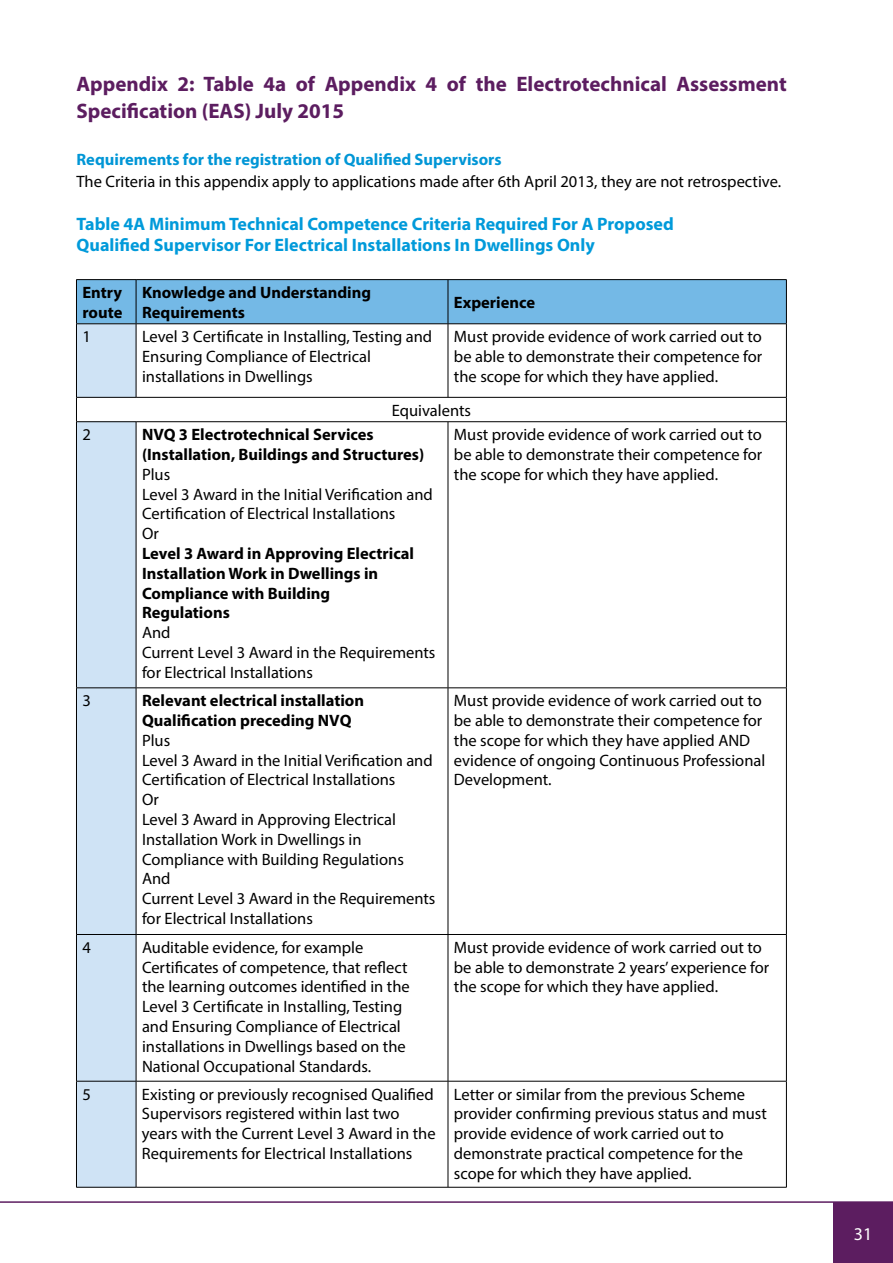
<style>
.page{position:relative;width:893px;height:1263px;background:#fff}
.page>*{position:absolute;margin:0;border:0;box-sizing:border-box;transform-origin:0 0}
.t1{font:700 21px/27px "Myriad Pro";color:#5c1d60}
.t2{font:700 18px/21.6px "Myriad Pro";color:#009ada}
.t3{font:18px "Myriad Pro";color:#fff}
.t4{font:16.5px/19.8px "Myriad Pro";color:#000}
.t5{font:700 16.5px/19.8px "Myriad Pro";color:#000}
.t6{font:700 16.5px "Myriad Pro";color:#0096d6}
</style>
<div class="page">
<div style="left:77px;top:280px;width:709px;height:43px;background:#74b9e6"></div>
<div style="left:77px;top:324px;width:59px;height:863px;background:#cfe3f5"></div>
<hr style="left:76px;top:279px;width:60px;height:1px;background:#000">
<hr style="left:76px;top:280px;width:1px;height:43px;background:#000">
<hr style="left:136px;top:279px;width:312px;height:1px;background:#000">
<hr style="left:136px;top:280px;width:1px;height:43px;background:#000">
<hr style="left:448px;top:279px;width:339px;height:1px;background:#000">
<hr style="left:448px;top:280px;width:1px;height:43px;background:#000">
<hr style="left:786px;top:280px;width:1px;height:43px;background:#000">
<hr style="left:76px;top:323px;width:60px;height:1px;background:#000">
<hr style="left:76px;top:324px;width:1px;height:73px;background:#000">
<hr style="left:136px;top:323px;width:312px;height:1px;background:#000">
<hr style="left:136px;top:324px;width:1px;height:73px;background:#000">
<hr style="left:448px;top:323px;width:339px;height:1px;background:#000">
<hr style="left:448px;top:324px;width:1px;height:73px;background:#000">
<hr style="left:786px;top:324px;width:1px;height:73px;background:#000">
<hr style="left:76px;top:397px;width:60px;height:1px;background:#000">
<svg style="left:76px;top:398px;width:1px;height:23px"></svg>
<hr style="left:136px;top:397px;width:312px;height:1px;background:#000">
<hr style="left:448px;top:397px;width:339px;height:1px;background:#000">
<svg style="left:786px;top:398px;width:1px;height:23px"></svg>
<hr style="left:76px;top:421px;width:60px;height:1px;background:#000">
<hr style="left:76px;top:422px;width:1px;height:265px;background:#000">
<hr style="left:136px;top:421px;width:312px;height:1px;background:#000">
<hr style="left:136px;top:422px;width:1px;height:265px;background:#000">
<hr style="left:448px;top:421px;width:339px;height:1px;background:#000">
<hr style="left:448px;top:422px;width:1px;height:265px;background:#000">
<hr style="left:786px;top:422px;width:1px;height:265px;background:#000">
<hr style="left:76px;top:687px;width:60px;height:1px;background:#000">
<hr style="left:76px;top:688px;width:1px;height:246px;background:#000">
<hr style="left:136px;top:687px;width:312px;height:1px;background:#000">
<hr style="left:136px;top:688px;width:1px;height:246px;background:#000">
<hr style="left:448px;top:687px;width:339px;height:1px;background:#000">
<hr style="left:448px;top:688px;width:1px;height:246px;background:#000">
<hr style="left:786px;top:688px;width:1px;height:246px;background:#000">
<hr style="left:76px;top:934px;width:60px;height:1px;background:#000">
<hr style="left:76px;top:935px;width:1px;height:146px;background:#000">
<hr style="left:136px;top:934px;width:312px;height:1px;background:#000">
<hr style="left:136px;top:935px;width:1px;height:146px;background:#000">
<hr style="left:448px;top:934px;width:339px;height:1px;background:#000">
<hr style="left:448px;top:935px;width:1px;height:146px;background:#000">
<hr style="left:786px;top:935px;width:1px;height:146px;background:#000">
<hr style="left:76px;top:1081px;width:60px;height:1px;background:#000">
<hr style="left:76px;top:1081px;width:1px;height:106px;background:#000">
<hr style="left:136px;top:1081px;width:312px;height:1px;background:#000">
<hr style="left:136px;top:1081px;width:1px;height:106px;background:#000">
<hr style="left:448px;top:1081px;width:339px;height:1px;background:#000">
<hr style="left:448px;top:1081px;width:1px;height:106px;background:#000">
<hr style="left:786px;top:1081px;width:1px;height:106px;background:#000">
<hr style="left:76px;top:1187px;width:60px;height:1px;background:#000">
<hr style="left:136px;top:1187px;width:312px;height:1px;background:#000">
<hr style="left:448px;top:1187px;width:339px;height:1px;background:#000">
<div style="left:833px;top:1202px;width:60px;height:61px;background:#5c1d60"></div>
<hr style="left:0;top:1201px;width:893px;height:2px;background:#5c1d60">
<p class="t1" style="left:77px;top:70px;width:712px">Appendix 2: Table 4a of Appendix 4 of the Electrotechnical Assessment<br>Specification (EAS) July 2015</p>
<p class="t6" style="left:77px;top:149px;width:427px">Requirements for the registration of Qualified Supervisors</p>
<p class="t4" style="left:77px;top:171px;width:706px">The Criteria in this appendix apply to applications made after 6th April 2013, they are not retrospective.</p>
<p class="t2" style="left:77px;top:212px;width:599px">Table 4A Minimum Technical Competence Criteria Required For A Proposed<br>Qualified Supervisor For Electrical Installations In Dwellings Only</p>
<p class="t5" style="left:82px;top:282px;width:41px">Entry route</p>
<p class="t5" style="left:142px;top:282px;width:231px">Knowledge and Understanding<br>Requirements</p>
<p class="t5" style="left:454px;top:292px;width:83px">Experience</p>
<p class="t4" style="left:82px;top:326px;width:10px">1</p>
<p class="t4" style="left:142px;top:326px;width:292px">Level 3 Certificate in Installing, Testing and<br>Ensuring Compliance of Electrical installations in Dwellings</p>
<p class="t4" style="left:454px;top:326px;width:310px;text-align:justify">Must provide evidence of work carried out to be able to demonstrate their competence for the scope for which they have applied.</p>
<p class="t4" style="left:392px;top:400px;width:81px">Equivalents</p>
<p class="t4" style="left:82px;top:424px;width:10px">2</p>
<p class="t5" style="left:142px;top:424px;width:284px">NVQ 3 Electrotechnical Services (Installation, Buildings and Structures)</p>
<p class="t4" style="left:142px;top:464px;width:292px">Plus<br>Level 3 Award in the Initial Verification and<br>Certification of Electrical Installations<br>Or</p>
<p class="t5" style="left:142px;top:543px;width:274px">Level 3 Award in Approving Electrical<br>Installation Work in Dwellings in<br>Compliance with Building<br>Regulations</p>
<p class="t4" style="left:142px;top:622px;width:295px">And<br>Current Level 3 Award in the Requirements for Electrical Installations</p>
<p class="t4" style="left:454px;top:424px;width:310px;text-align:justify">Must provide evidence of work carried out to be able to demonstrate their competence for the scope for which they have applied.</p>
<p class="t4" style="left:82px;top:690px;width:10px">3</p>
<p class="t5" style="left:142px;top:690px;width:224px">Relevant electrical installation<br>Qualification preceding NVQ</p>
<p class="t4" style="left:142px;top:730px;width:295px">Plus<br>Level 3 Award in the Initial Verification and<br>Certification of Electrical Installations<br>Or<br>Level 3 Award in Approving Electrical<br>Installation Work in Dwellings in<br>Compliance with Building Regulations<br>And<br>Current Level 3 Award in the Requirements for Electrical Installations</p>
<p class="t4" style="left:454px;top:690px;width:313px">Must provide evidence of work carried out to be able to demonstrate their competence for the scope for which they have applied AND evidence of ongoing Continuous Professional Development.</p>
<p class="t4" style="left:82px;top:937px;width:10px">4</p>
<p class="t4" style="left:142px;top:937px;width:269px">Auditable evidence, for example Certificates of competence, that reflect the learning outcomes identified in the Level 3 Certificate in Installing, Testing and Ensuring Compliance of Electrical installations in Dwellings based on the National Occupational Standards.</p>
<p class="t4" style="left:454px;top:937px;width:317px">Must provide evidence of work carried out to be able to demonstrate 2 years’ experience for the scope for which they have applied.</p>
<p class="t4" style="left:82px;top:1084px;width:10px">5</p>
<p class="t4" style="left:142px;top:1084px;width:295px">Existing or previously recognised Qualified Supervisors registered within last two years with the Current Level 3 Award in the Requirements for Electrical Installations</p>
<p class="t4" style="left:454px;top:1084px;width:315px">Letter or similar from the previous Scheme provider confirming previous status and must provide evidence of work carried out to demonstrate practical competence for the scope for which they have applied.</p>
<p class="t3" style="left:854px;top:1223px;width:20px">31</p>
</div>
